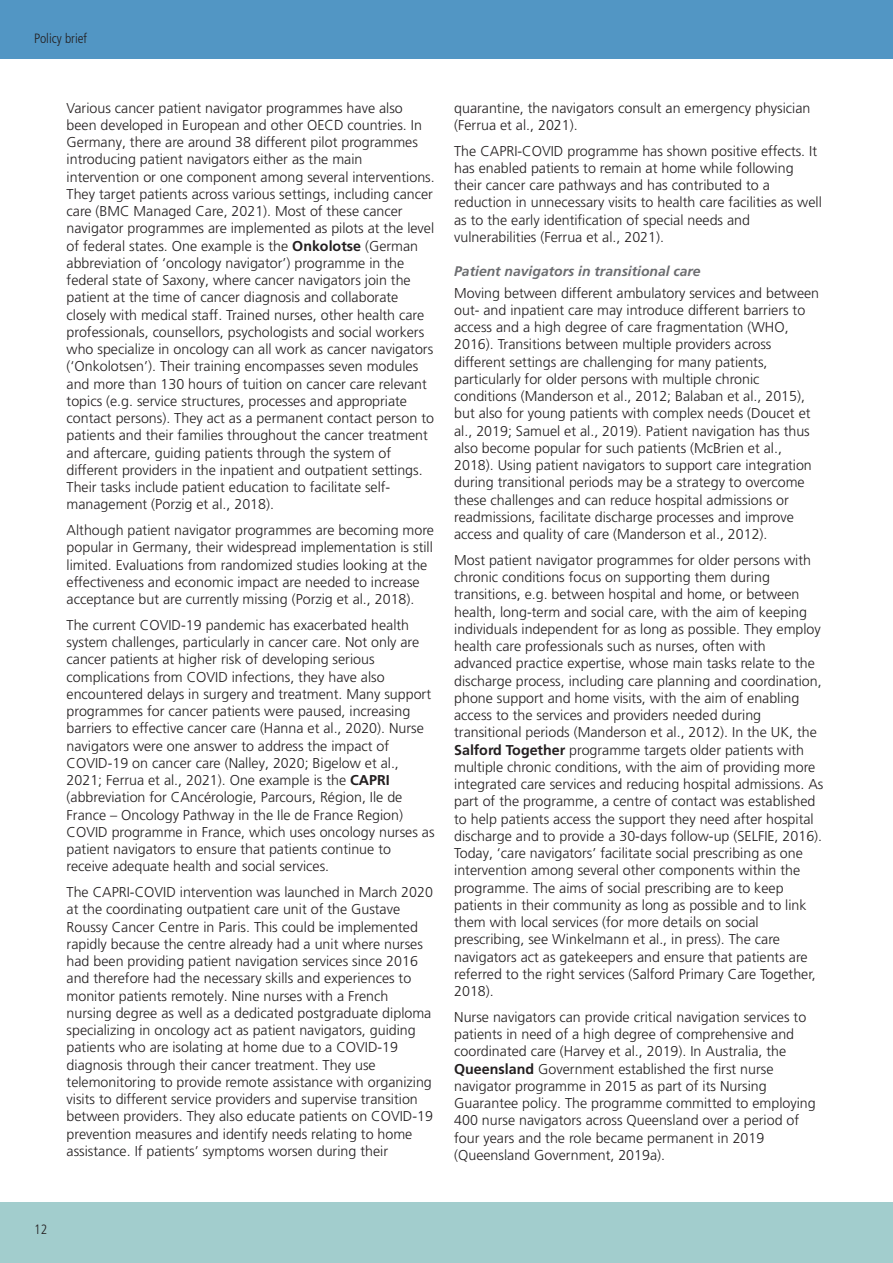
<style>
.page{position:relative;width:893px;height:1263px;background:#fff}
.page>*{position:absolute;margin:0;border:0;box-sizing:border-box;transform-origin:0 0}
.t1{font:300 14.25px/17.2px "Frutiger LT Pro";color:#231f20}
.t2{font:italic 700 13.95px "Frutiger LT Pro";color:#6c6d70}
.t3{font:300 condensed 13.5px "Frutiger LT Pro";color:#231f20}
.s1{font-weight:700}
</style>
<div class="page">
<div style="left:0;top:0;width:893px;height:59px;background:#5296c4"></div>
<div style="left:0;top:1203px;width:893px;height:60px;background:#a2cdcd"></div>
<p class="t3" style="left:34px;top:33px;width:54px">Policy brief</p>
<p class="t1" style="left:67px;top:100px;width:370px">Various cancer patient navigator programmes have also been developed in European and other OECD countries. In Germany, there are around 38 different pilot programmes introducing patient navigators either as the main intervention or one component among several interventions.<br>They target patients across various settings, including cancer care (BMC Managed Care, 2021). Most of these cancer navigator programmes are implemented as pilots at the level of federal states. One example is the <span class="s1">Onkolotse</span> (German abbreviation of ‘oncology navigator’) programme in the federal state of Saxony, where cancer navigators join the patient at the time of cancer diagnosis and collaborate closely with medical staff. Trained nurses, other health care professionals, counsellors, psychologists and social workers who specialize in oncology can all work as cancer navigators (‘Onkolotsen’). Their training encompasses seven modules and more than 130 hours of tuition on cancer care relevant topics (e.g. service structures, processes and appropriate contact persons). They act as a permanent contact person to patients and their families throughout the cancer treatment and aftercare, guiding patients through the system of different providers in the inpatient and outpatient settings.<br>Their tasks include patient education to facilitate self&shy;management (Porzig et al., 2018).</p>
<p class="t1" style="left:67px;top:523px;width:369px">Although patient navigator programmes are becoming more popular in Germany, their widespread implementation is still limited. Evaluations from randomized studies looking at the effectiveness and economic impact are needed to increase acceptance but are currently missing (Porzig et al., 2018).</p>
<p class="t1" style="left:67px;top:617px;width:369px">The current COVID-19 pandemic has exacerbated health system challenges, particularly in cancer care. Not only are cancer patients at higher risk of developing serious complications from COVID infections, they have also encountered delays in surgery and treatment. Many support programmes for cancer patients were paused, increasing barriers to effective cancer care (Hanna et al., 2020). Nurse navigators were one answer to address the impact of COVID-19 on cancer care (Nalley, 2020; Bigelow et al., 2021; Ferrua et al., 2021). One example is the <span class="s1">CAPRI </span>(abbreviation for CAncérologie, Parcours, Région, Ile de France – Oncology Pathway in the Ile de France Region)<br>COVID programme in France, which uses oncology nurses as patient navigators to ensure that patients continue to receive adequate health and social services.</p>
<p class="t1" style="left:67px;top:885px;width:368px">The CAPRI-COVID intervention was launched in March 2020 at the coordinating outpatient care unit of the Gustave Roussy Cancer Centre in Paris. This could be implemented rapidly because the centre already had a unit where nurses had been providing patient navigation services since 2016 and therefore had the necessary skills and experiences to monitor patients remotely. Nine nurses with a French nursing degree as well as a dedicated postgraduate diploma specializing in oncology act as patient navigators, guiding patients who are isolating at home due to a COVID-19 diagnosis through their cancer treatment. They use telemonitoring to provide remote assistance with organizing visits to different service providers and supervise transition between providers. They also educate patients on COVID-19 prevention measures and identify needs relating to home assistance. If patients’ symptoms worsen during their</p>
<p class="t1" style="left:454px;top:100px;width:358px">quarantine, the navigators consult an emergency physician (Ferrua et al., 2021).</p>
<p class="t1" style="left:454px;top:143px;width:369px">The CAPRI-COVID programme has shown positive effects. It has enabled patients to remain at home while following their cancer care pathways and has contributed to a reduction in unnecessary visits to health care facilities as well as to the early identification of special needs and vulnerabilities (Ferrua et al., 2021).</p>
<p class="t2" style="left:454px;top:266px;width:248px">Patient navigators in transitional care</p>
<p class="t1" style="left:454px;top:285px;width:367px">Moving between different ambulatory services and between out- and inpatient care may introduce different barriers to access and a high degree of care fragmentation (WHO, 2016). Transitions between multiple providers across different settings are challenging for many patients, particularly for older persons with multiple chronic conditions (Manderson et al., 2012; Balaban et al., 2015), but also for young patients with complex needs (Doucet et al., 2019; Samuel et al., 2019). Patient navigation has thus also become popular for such patients (McBrien et al., 2018). Using patient navigators to support care integration during transitional periods may be a strategy to overcome these challenges and can reduce hospital admissions or readmissions, facilitate discharge processes and improve access and quality of care (Manderson et al., 2012).</p>
<p class="t1" style="left:454px;top:552px;width:371px">Most patient navigator programmes for older persons with chronic conditions focus on supporting them during transitions, e.g. between hospital and home, or between health, long-term and social care, with the aim of keeping individuals independent for as long as possible. They employ health care professionals such as nurses, often with advanced practice expertise, whose main tasks relate to the discharge process, including care planning and coordination, phone support and home visits, with the aim of enabling access to the services and providers needed during transitional periods (Manderson et al., 2012). In the UK, the <span class="s1">Salford Together</span> programme targets older patients with multiple chronic conditions, with the aim of providing more integrated care services and reducing hospital admissions. As part of the programme, a centre of contact was established to help patients access the support they need after hospital discharge and to provide a 30-days follow-up (SELFIE, 2016).<br>Today, ‘care navigators’ facilitate social prescribing as one intervention among several other components within the programme. The aims of social prescribing are to keep patients in their community as long as possible and to link them with local services (for more details on social prescribing, see Winkelmann et al., in press). The care navigators act as gatekeepers and ensure that patients are referred to the right services (Salford Primary Care Together, 2018).</p>
<p class="t1" style="left:454px;top:1009px;width:363px">Nurse navigators can provide critical navigation services to patients in need of a high degree of comprehensive and coordinated care (Harvey et al., 2019). In Australia, the <span class="s1">Queensland</span> Government established the first nurse navigator programme in 2015 as part of its Nursing Guarantee policy. The programme committed to employing 400 nurse navigators across Queensland over a period of four years and the role became permanent in 2019 (Queensland Government, 2019a).</p>
<p class="t3" style="left:34px;top:1224px;width:14px">12</p>
</div>
